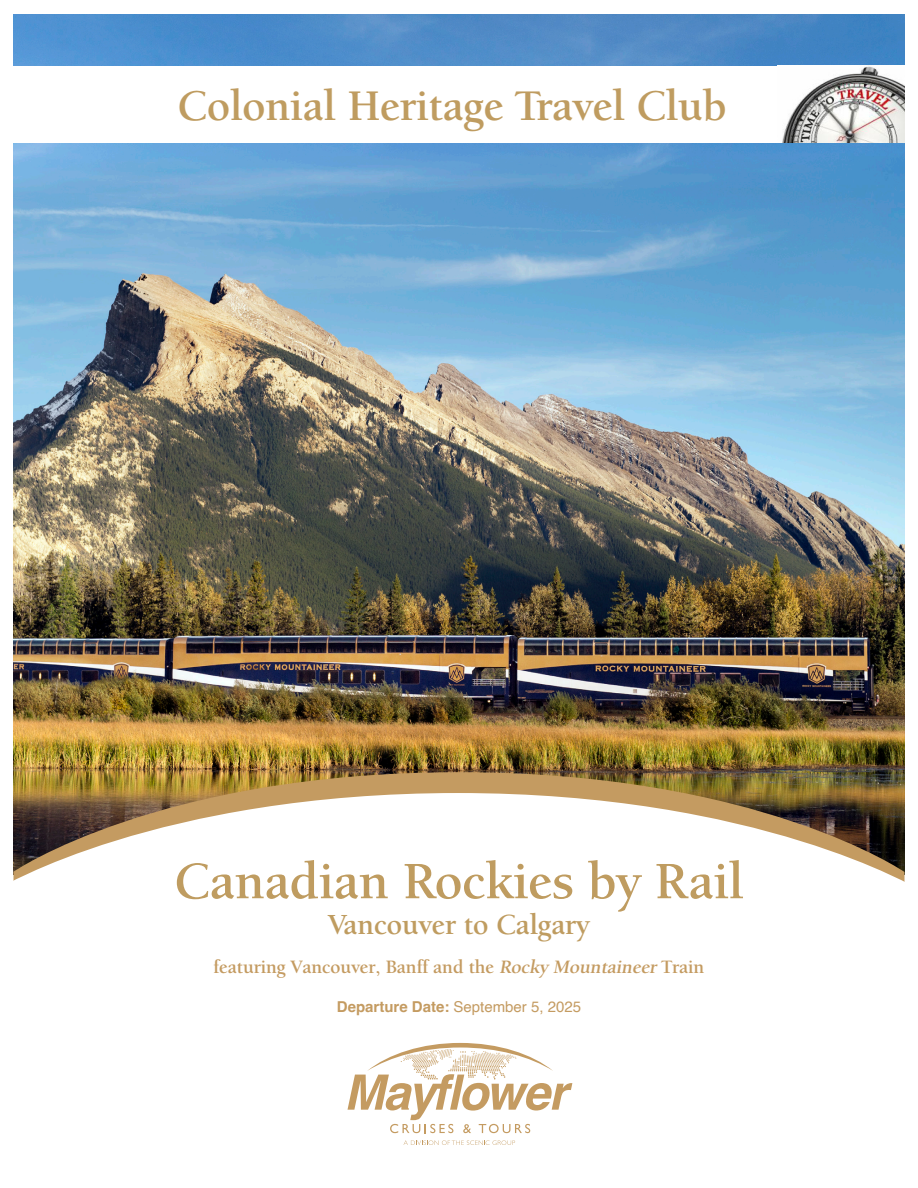
<style>
.page{position:relative;width:918px;height:1188px;background:#fff}
.page>*{position:absolute;margin:0;border:0;box-sizing:border-box;transform-origin:0 0}
.t1{font:700 54px "Berkeley Oldstyle IT Cby BT";color:#bf9c60}
.t2{font:700 45px "Berkeley Oldstyle IT Cby BT";color:#bf9c60}
.t3{font:700 30px "Berkeley Oldstyle IT Cby BT";color:#bf9c60}
.t4{font:700 19.5px "Berkeley Oldstyle IT Cby BT";color:#c49b61}
.t5{font:15px "Helvetica";color:#c49b61}
.s1{font-style:italic}
.s2{font-weight:700}
</style>
<div class="page">
<img style="left:14px;top:14px;width:890px;height:758px">
<img style="left:14px;top:772px;width:890px;height:21px">
<svg style="left:13px;top:793px;width:892px;height:352px"></svg>
<svg style="left:348px;top:1043px;width:224px;height:90px"></svg>
<svg style="left:404px;top:1140px;width:111px;height:5px"></svg>
<div style="left:14px;top:66px;width:890px;height:76px;background:#fff"></div>
<img style="left:782px;top:66px;width:122px;height:76px">
<p class="t2" style="left:178px;top:79px;width:550px">Colonial Heritage Travel Club</p>
<p class="t1" style="left:175px;top:849px;width:570px">Canadian Rockies by Rail</p>
<p class="t3" style="left:329px;top:907px;width:262px">Vancouver to Calgary</p>
<p class="t4" style="left:214px;top:955px;width:492px">featuring Vancouver, Banff and the <span class="s1">Rocky Mountaineer</span>Train</p>
<p class="t5" style="left:337px;top:995px;width:246px"><span class="s2">Departure Date:</span> September 5, 2025</p>
</div>
